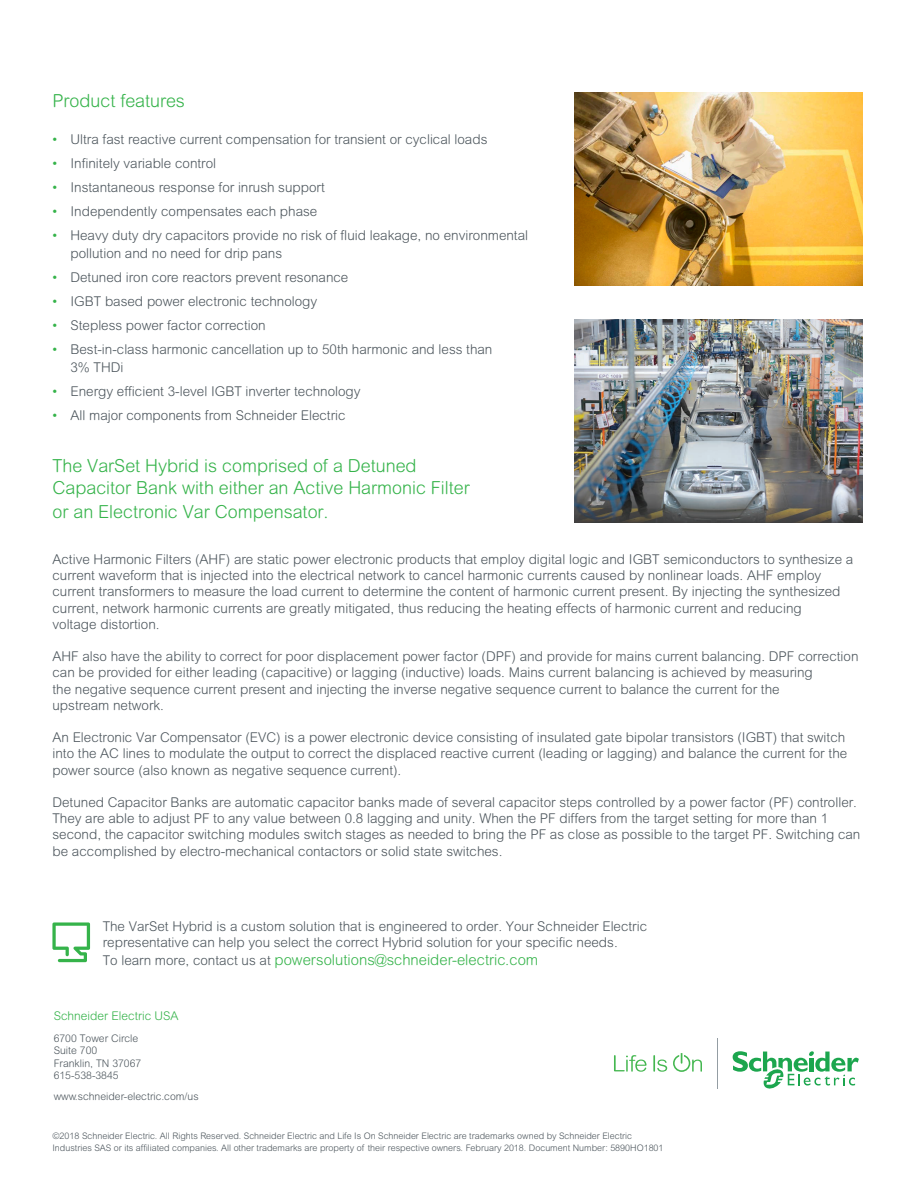
<style>
.page{position:relative;width:918px;height:1188px;background:#fff}
.page>*{position:absolute;margin:0;border:0;box-sizing:border-box;transform-origin:0 0}
.t1{font:300 18px/21.6px "Arial Rounded MT Std";color:#35b34a}
.t2{font:300 14.85px "Arial Rounded MT Std";color:#35b34a}
.t3{font:300 13.5px/16.2px "Arial Rounded MT Std";color:#4c555c}
.t4{font:300 12px "Arial Rounded MT Std";color:#35b34a}
.t5{font:300 10.5px/12.6px "Arial Rounded MT Std";color:#4c555c}
.t6{font:300 9px/12.6px "Arial Rounded MT Std";color:#4c555c}
.s1{color:#35b34a}
.s2{font-size:13.5px;color:#4c555c}
</style>
<div class="page">
<svg style="left:614px;top:1055px;width:33px;height:17px"></svg>
<svg style="left:653px;top:1055px;width:14px;height:17px"></svg>
<svg style="left:673px;top:1053px;width:29px;height:19px"></svg>
<svg style="left:733px;top:1051px;width:126px;height:38px"></svg>
<hr style="left:717px;top:1038px;width:1px;height:51px;background:#949da3">
<img style="left:574px;top:319px;width:288px;height:203px">
<img style="left:574px;top:92px;width:288px;height:194px">
<svg style="left:52px;top:922px;width:38px;height:40px"></svg>
<h1 class="t1" style="left:52px;top:89px;width:134px">Product features</h1>
<p class="t3" style="left:52px;top:131px;width:436px"><span class="s1">•</span> Ultra fast reactive current compensation for transient or cyclical loads</p>
<p class="t3" style="left:52px;top:155px;width:165px"><span class="s1">•</span> Infinitely variable control</p>
<p class="t3" style="left:52px;top:179px;width:274px"><span class="s1">•</span> Instantaneous response for inrush support</p>
<p class="t3" style="left:52px;top:203px;width:266px"><span class="s1">•</span> Independently compensates each phase</p>
<p class="t3" style="left:70px;top:227px;width:459px;line-height:18px;text-indent:-18px"><span class="s1">•</span> Heavy duty dry capacitors provide no risk of fluid leakage, no environmental pollution and no need for drip pans</p>
<p class="t3" style="left:52px;top:269px;width:297px"><span class="s1">•</span> Detuned iron core reactors prevent resonance</p>
<p class="t3" style="left:52px;top:293px;width:266px"><span class="s1">•</span> IGBT based power electronic technology</p>
<p class="t3" style="left:52px;top:317px;width:215px"><span class="s1">•</span> Stepless power factor correction</p>
<p class="t3" style="left:70px;top:341px;width:423px;line-height:18px;text-indent:-18px"><span class="s1">•</span> Best-in-class harmonic cancellation up to 50th harmonic and less than<br>3% THDi</p>
<p class="t3" style="left:52px;top:383px;width:310px"><span class="s1">•</span> Energy efficient 3-level IGBT inverter technology</p>
<p class="t3" style="left:52px;top:407px;width:295px"><span class="s1">•</span> All major components from Schneider Electric</p>
<h1 class="t1" style="left:52px;top:455px;width:419px">The VarSet Hybrid is comprised of a Detuned<br>Capacitor Bank with either an Active Harmonic Filter</h1>
<h1 class="t1" style="left:52px;top:500px;width:278px">or an Electronic Var Compensator.</h1>
<p class="t3" style="left:52px;top:551px;width:802px">Active Harmonic Filters (AHF) are static power electronic products that employ digital logic and IGBT semiconductors to synthesize a current waveform that is injected into the electrical network to cancel harmonic currents caused by nonlinear loads. AHF employ current transformers to measure the load current to determine the content of harmonic current present. By injecting the synthesized current, network harmonic currents are greatly mitigated, thus reducing the heating effects of harmonic current and reducing<br>voltage distortion.</p>
<p class="t3" style="left:52px;top:648px;width:808px">AHF also have the ability to correct for poor displacement power factor (DPF) and provide for mains current balancing. DPF correction can be provided for either leading (capacitive) or lagging (inductive) loads. Mains current balancing is achieved by measuring<br>the negative sequence current present and injecting the inverse negative sequence current to balance the current for the<br>upstream network.</p>
<p class="t3" style="left:52px;top:729px;width:796px">An Electronic Var Compensator (EVC) is a power electronic device consisting of insulated gate bipolar transistors (IGBT) that switch into the AC lines to modulate the output to correct the displaced reactive current (leading or lagging) and balance the current for the power source (also known as negative sequence current).</p>
<p class="t3" style="left:52px;top:794px;width:809px">Detuned Capacitor Banks are automatic capacitor banks made of several capacitor steps controlled by a power factor (PF) controller.<br>They are able to adjust PF to any value between 0.8 lagging and unity. When the PF differs from the target setting for more than 1 second, the capacitor switching modules switch stages as needed to bring the PF as close as possible to the target PF. Switching can be accomplished by electro-mechanical contactors or solid state switches.</p>
<p class="t3" style="left:103px;top:918px;width:546px">The VarSet Hybrid is a custom solution that is engineered to order. Your Schneider Electric representative can help you select the correct Hybrid solution for your specific needs.</p>
<p class="t2" style="left:103px;top:951px;width:437px"><span class="s2">To learn more, contact us at</span> powersolutions@schneider-electric.com</p>
<p class="t4" style="left:54px;top:1008px;width:126px">Schneider Electric USA</p>
<p class="t5" style="left:54px;top:1031px;width:89px">6700 Tower Circle<br>Suite 700<br>Franklin, TN 37067<br>615-538-3845</p>
<p class="t5" style="left:54px;top:1090px;width:146px">www.schneider-electric.com/us</p>
<p class="t6" style="left:52px;top:1129px;width:613px">©2018 Schneider Electric. All Rights Reserved. Schneider Electric and Life Is On Schneider Electric are trademarks owned by Schneider Electric<br>Industries SAS or its affiliated companies. All other trademarks are property of their respective owners. February 2018. Document Number: 5890HO1801</p>
</div>
